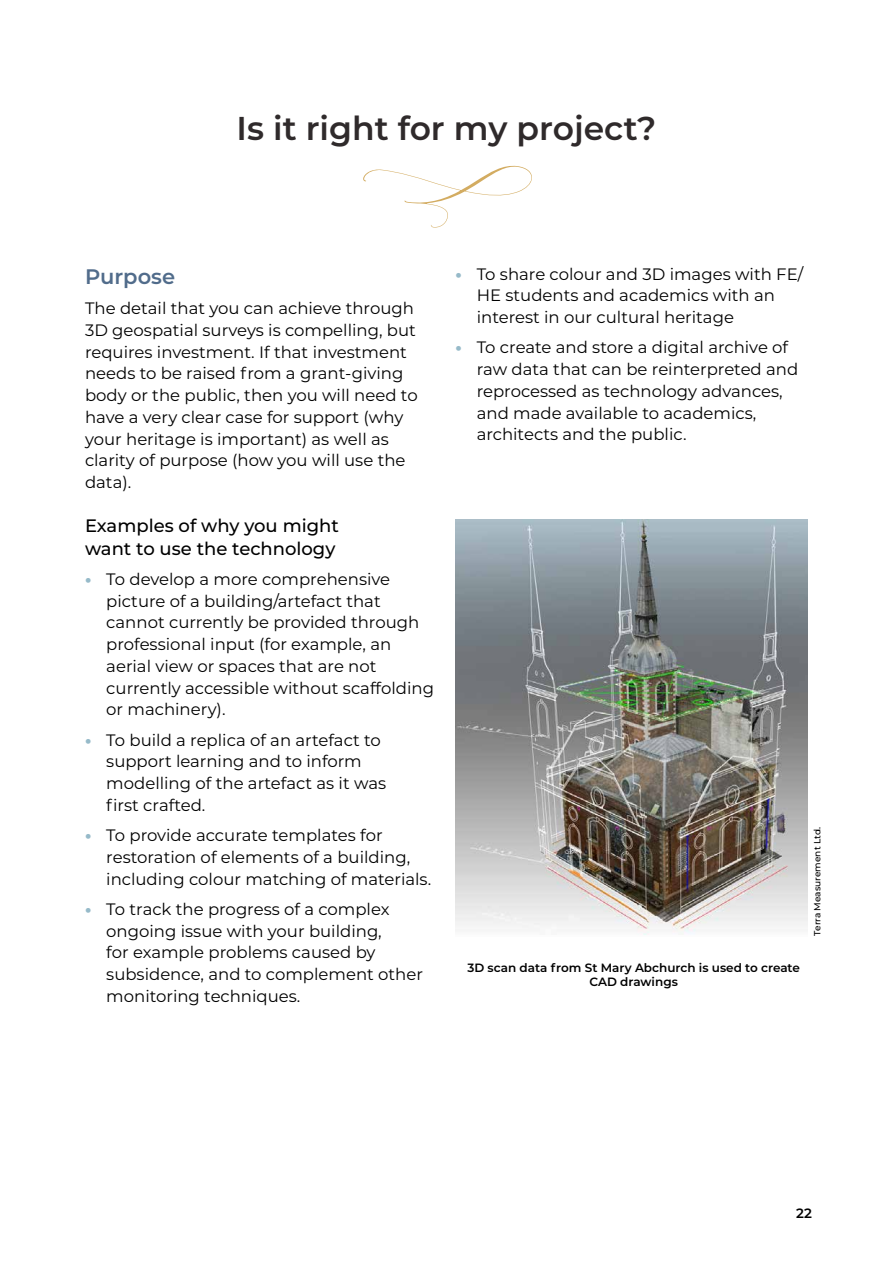
<style>
.page{position:relative;width:893px;height:1263px;background:#fff}
.page>*{position:absolute;margin:0;border:0;box-sizing:border-box;transform-origin:0 0}
.t1{font:600 33px "Montserrat";color:#2f2a2b}
.t2{font:600 21px "Montserrat";color:#516c8b}
.t3{font:100 18px/22.5px "Montserrat";color:#000}
.t4{font:16.5px/21.8px "Montserrat";color:#000}
.t5{font:100 13.5px "Montserrat";color:#000}
.t6{font:600 12px/14.4px "Montserrat";color:#000;text-align:center}
.t7{font:100 9px "Montserrat";color:#000}
.s1{font-weight:100;color:#96bac9}
</style>
<div class="page">
<svg style="left:363px;top:165px;width:169px;height:63px"></svg>
<img style="left:455px;top:520px;width:353px;height:415px">
<h1 class="t1" style="left:237px;top:105px;width:421px">Is it right for my project?</h1>
<p class="t2" style="left:85px;top:262px;width:92px">Purpose</p>
<p class="t4" style="left:85px;top:297px;width:334px">The detail that you can achieve through 3D geospatial surveys is compelling, but requires investment. If that investment needs to be raised from a grant-giving body or the public, then you will need to have a very clear case for support (why your heritage is important) as well as clarity of purpose (how you will use the data).</p>
<p class="t3" style="left:85px;top:514px;width:255px">Examples of why you might want to use the technology</p>
<p class="t4" style="left:106px;top:567px;width:329px;text-indent:-21px"><span class="s1">•</span> To develop a more comprehensive picture of a building/artefact that cannot currently be provided through professional input (for example, an aerial view or spaces that are not currently accessible without scaffolding or machinery).</p>
<p class="t4" style="left:106px;top:728px;width:281px;text-indent:-21px"><span class="s1">•</span> To build a replica of an artefact to support learning and to inform modelling of the artefact as it was first crafted.</p>
<p class="t4" style="left:106px;top:824px;width:326px;text-indent:-21px"><span class="s1">•</span> To provide accurate templates for restoration of elements of a building, including colour matching of materials.</p>
<p class="t4" style="left:106px;top:897px;width:318px;text-indent:-21px"><span class="s1">•</span> To track the progress of a complex ongoing issue with your building,<br>for example problems caused by subsidence, and to complement other monitoring techniques.</p>
<p class="t4" style="left:477px;top:262px;width:328px;text-indent:-21px"><span class="s1">•</span> To share colour and 3D images with FE/<br>HE students and academics with an interest in our cultural heritage</p>
<p class="t4" style="left:477px;top:336px;width:323px;text-indent:-21px"><span class="s1">•</span> To create and store a digital archive of raw data that can be reinterpreted and reprocessed as technology advances, and made available to academics, architects and the public.</p>
<p class="t6" style="left:467px;top:960px;width:334px">3D scan data from St Mary Abchurch is used to create<br>CAD drawings</p>
<p class="t7" style="left:811px;top:936px;width:110px;rotate:-90deg">Terra Measurement Ltd.</p>
<p class="t5" style="left:796px;top:1204px;width:17px">22</p>
</div>
